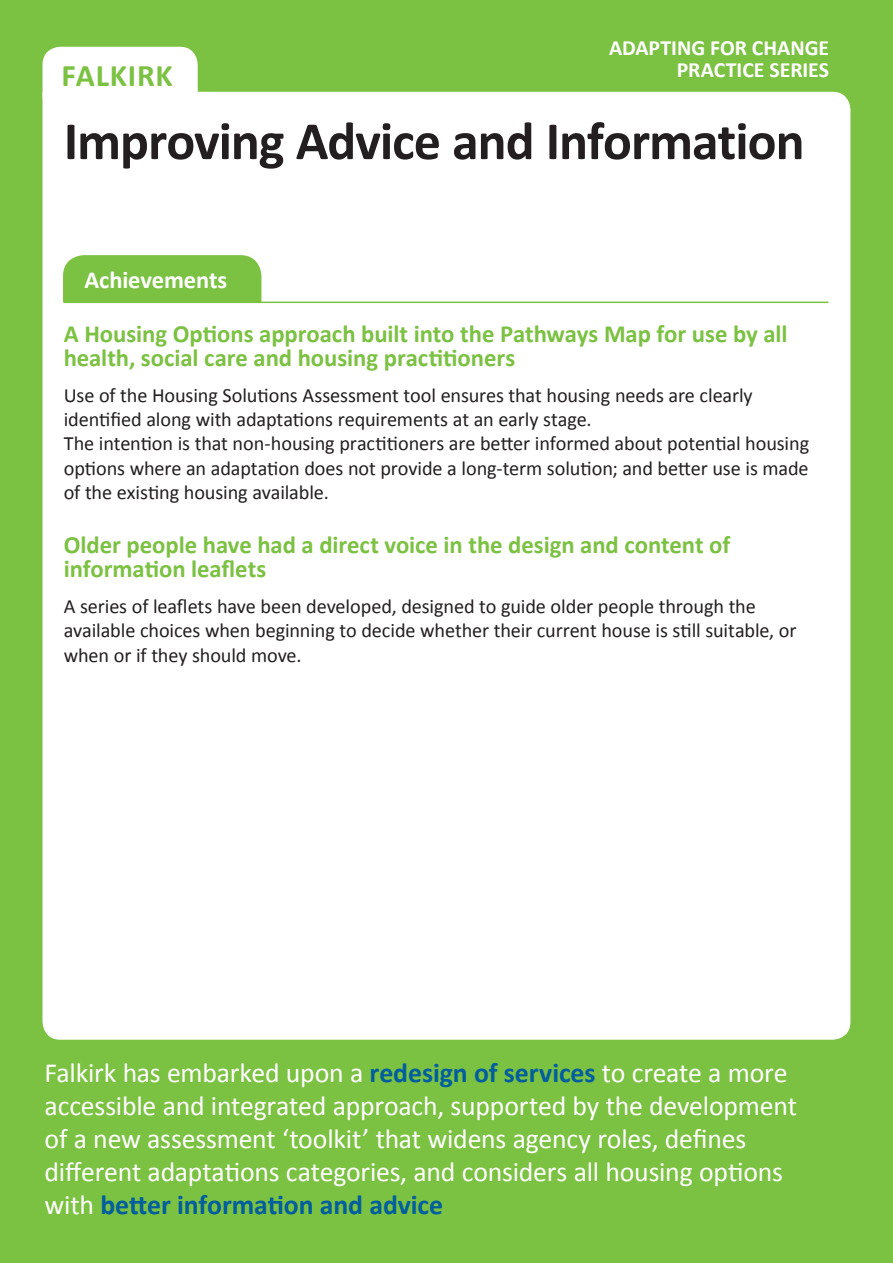
<style>
.page{position:relative;width:893px;height:1263px;background:#7bc142}
.page>*{position:absolute;margin:0;border:0;box-sizing:border-box;transform-origin:0 0}
.t1{font:700 54px "Calibri";letter-spacing:-.02em;color:#231f20}
.t2{font:700 31.5px "Calibri";letter-spacing:.025em;color:#7bc142}
.t3{font:27.75px/33px "Calibri";letter-spacing:-.01em;color:#fff}
.t4{font:700 24.75px/24.3px "Calibri";letter-spacing:-.005em;color:#7bc142}
.t5{font:700 24.45px "Calibri";letter-spacing:-.005em;color:#fff}
.t6{font:700 21.75px/21.6px "Calibri";color:#fff;text-align:right}
.t7{font:20.25px/24.3px "Calibri";letter-spacing:-.005em;color:#231f20}
.s1{font-weight:700;color:#005e9e}
</style>
<div class="page">
<div style="left:43px;top:47px;width:155px;height:67px;background:#fff;border-radius:18px"></div>
<div style="left:43px;top:92px;width:807px;height:948px;background:#fff"></div>
<svg style="left:63px;top:255px;width:198px;height:47px"></svg>
<hr style="left:64px;top:302px;width:764px;height:1px;background:#7bc142">
<h2 class="t2" style="left:62px;top:56px;width:113px">FALKIRK</h2>
<p class="t6" style="left:609px;top:36px;width:222px">ADAPTING FOR CHANGE<br>PRACTICE SERIES</p>
<h1 class="t1" style="left:64px;top:108px;width:742px">Improving Advice and Information</h1>
<p class="t5" style="left:84px;top:265px;width:145px">Achievements</p>
<p class="t4" style="left:64px;top:320px;width:725px">A Housing Options approach built into the Pathways Map for use by all health, social care and housing practitioners</p>
<p class="t7" style="left:64px;top:382px;width:747px">Use of the Housing Solutions Assessment tool ensures that housing needs are clearly identified along with adaptations requirements at an early stage.<br>The intention is that non-housing practitioners are better informed about potential housing options where an adaptation does not provide a long-term solution; and better use is made of the existing housing available.</p>
<p class="t4" style="left:64px;top:531px;width:668px">Older people have had a direct voice in the design and content of information leaflets</p>
<p class="t7" style="left:64px;top:593px;width:734px">A series of leaflets have been developed, designed to guide older people through the available choices when beginning to decide whether their current house is still suitable, or when or if they should move.</p>
<p class="t3" style="left:45px;top:1055px;width:754px">Falkirk has embarked upon a <span class="s1">redesign of services</span> to create a more accessible and integrated approach, supported by the development of a new assessment ‘toolkit’ that widens agency roles, defines different adaptations categories, and considers all housing options with <span class="s1">better information and advice</span></p>
</div>
